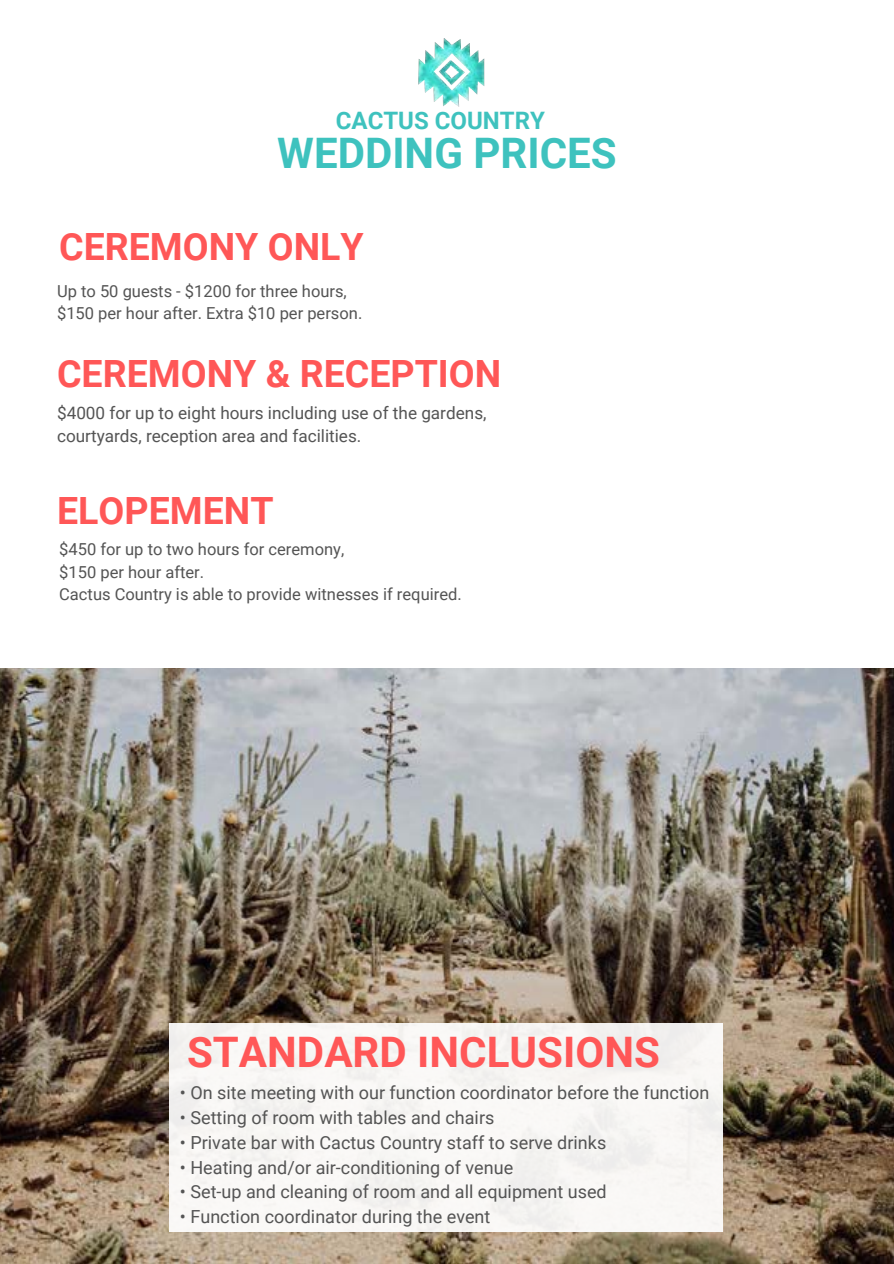
<style>
.page{position:relative;width:894px;height:1264px;background:#fff}
.page>*{position:absolute;margin:0;border:0;box-sizing:border-box;transform-origin:0 0}
.t1{font:700 42px "Roboto";color:#ff5757}
.t2{font:700 42px "Roboto";color:#3ec2be}
.t3{font:700 37.5px "Roboto";color:#ff5757}
.t4{font:700 24px "Roboto";color:#3ec2be}
.t5{font:18px "Roboto";color:#545454}
.t6{font:17.1px "Roboto";color:#545454}
.t7{font:16.5px "Roboto";color:#545454}
</style>
<div class="page">
<img style="left:418px;top:38px;width:67px;height:69px">
<img style="left:1px;top:669px;width:892px;height:594px">
<div style="left:169px;top:1023px;width:553px;height:208px;background:#f8f7f5"></div>
<p class="t4" style="left:335px;top:103px;width:211px">CACTUS COUNTRY</p>
<p class="t2" style="left:277px;top:124px;width:341px">WEDDING PRICES</p>
<p class="t3" style="left:59px;top:220px;width:306px">CEREMONY ONLY</p>
<p class="t7" style="left:57px;top:279px;width:291px">Up to 50 guests - $1200 for three hours,</p>
<p class="t7" style="left:57px;top:302px;width:307px">$150 per hour after. Extra $10 per person.</p>
<p class="t3" style="left:57px;top:348px;width:445px">CEREMONY &amp; RECEPTION</p>
<p class="t6" style="left:57px;top:400px;width:431px">$4000 for up to eight hours including use of the gardens,</p>
<p class="t6" style="left:57px;top:424px;width:306px">courtyards, reception area and facilities.</p>
<p class="t3" style="left:57px;top:484px;width:218px">ELOPEMENT</p>
<p class="t7" style="left:59px;top:537px;width:286px">$450 for up to two hours for ceremony,</p>
<p class="t7" style="left:59px;top:560px;width:146px">$150 per hour after.</p>
<p class="t7" style="left:59px;top:582px;width:404px">Cactus Country is able to provide witnesses if required.</p>
<p class="t1" style="left:187px;top:1022px;width:474px">STANDARD INCLUSIONS</p>
<p class="t5" style="left:180px;top:1080px;width:531px">• On site meeting with our function coordinator before the function</p>
<p class="t5" style="left:180px;top:1104px;width:316px">• Setting of room with tables and chairs</p>
<p class="t5" style="left:180px;top:1129px;width:428px">• Private bar with Cactus Country staff to serve drinks</p>
<p class="t5" style="left:180px;top:1154px;width:335px">• Heating and/or air-conditioning of venue</p>
<p class="t5" style="left:180px;top:1179px;width:428px">• Set-up and cleaning of room and all equipment used</p>
<p class="t5" style="left:180px;top:1204px;width:312px">• Function coordinator during the event</p>
</div>
